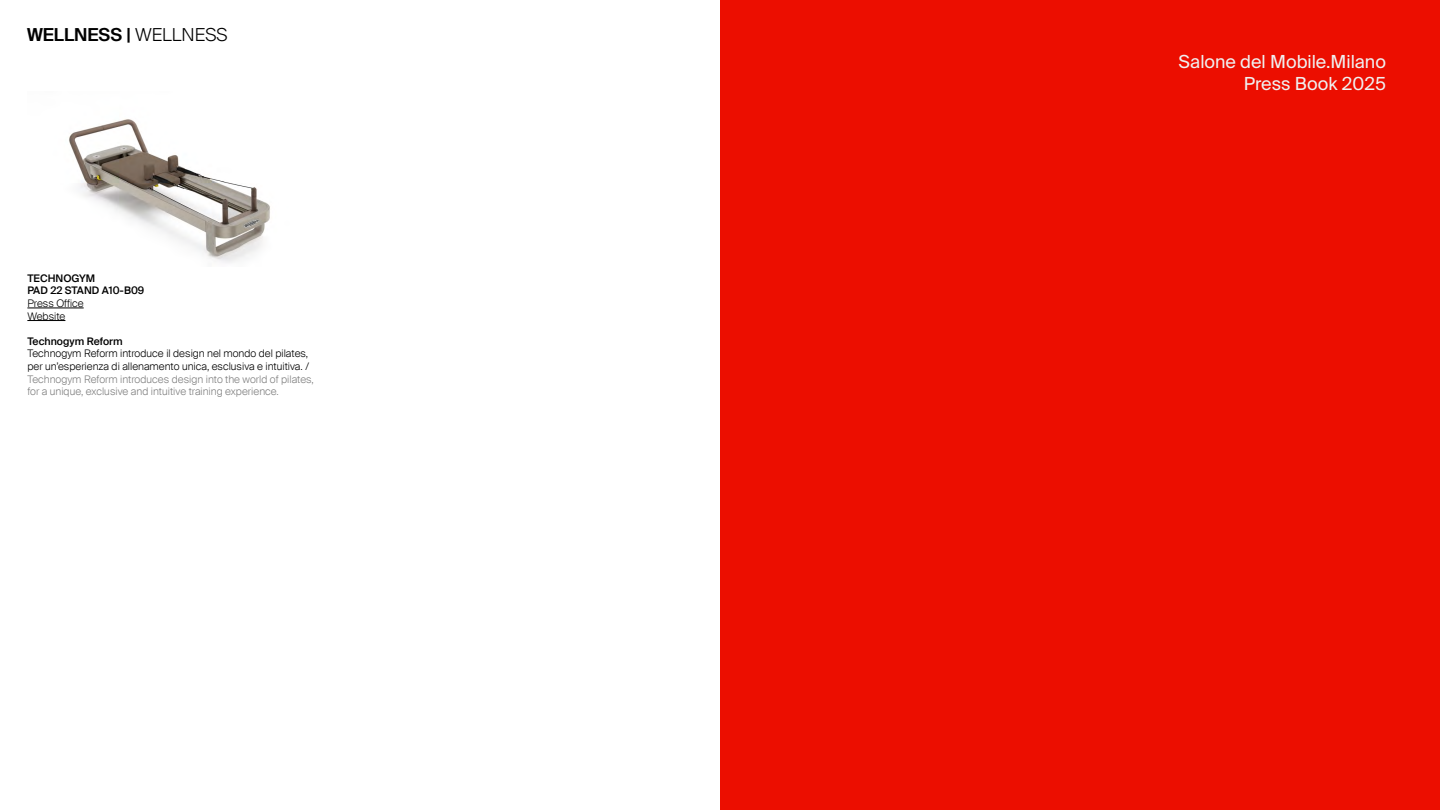
<style>
.page{position:relative;width:1440px;height:810px;background:#fff}
.page>*{position:absolute;margin:0;border:0;box-sizing:border-box;transform-origin:0 0}
.t1{font:18px/21.6px "Suisse Intl";color:#f0f0f0;text-align:right}
.t2{font:600 18px "Suisse Intl";color:#000}
.t3{font:300 10.5px/12.6px "Suisse Intl";color:#000}
.t4{font:300 10.5px/12.6px "Suisse Intl";color:#808080}
.t5{font:500 10.5px/12.6px "Suisse Intl";color:#000}
.s1{font-weight:300}
</style>
<div class="page">
<div style="left:720px;top:0;width:720px;height:810px;background:#ec0e00"></div>
<img style="left:69px;top:119px;width:201px;height:144px">
<hr style="left:27px;top:308px;width:57px;height:1px;background:#000">
<hr style="left:27px;top:320px;width:38px;height:1px;background:#000">
<h1 class="t2" style="left:27px;top:24px;width:202px">WELLNESS | <span class="s1">WELLNESS</span></h1>
<p class="t5" style="left:27px;top:272px;width:118px">TECHNOGYM<br>PAD 22 STAND A10-B09</p>
<p class="t3" style="left:27px;top:297px;width:58px">Press Office<br>Website</p>
<p class="t5" style="left:27px;top:335px;width:97px">Technogym Reform</p>
<p class="t3" style="left:27px;top:348px;width:283px">Technogym Reform introduce il design nel mondo del pilates, per un’esperienza di allenamento unica, esclusiva e intuitiva. /</p>
<p class="t4" style="left:27px;top:373px;width:288px">Technogym Reform introduces design into the world of pilates, for a unique, exclusive and intuitive training experience.</p>
<h1 class="t1" style="left:1179px;top:51px;width:209px">Salone del Mobile.Milano<br>Press Book 2025</h1>
</div>
